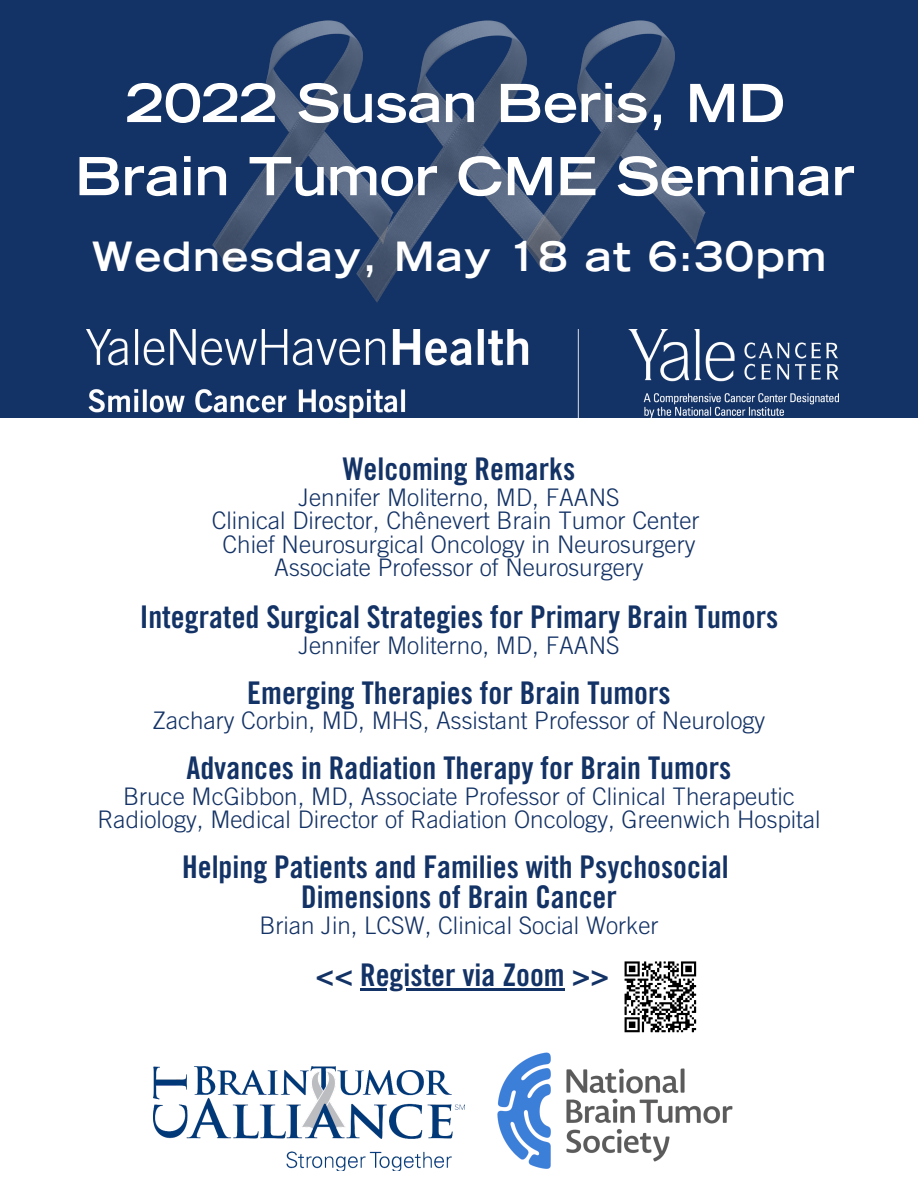
<style>
.page{position:relative;width:918px;height:1188px;background:#fff}
.page>*{position:absolute;margin:0;border:0;box-sizing:border-box;transform-origin:0 0}
.t1{font:700 expanded 52.5px "Trade Gothic LT Std";color:#fff}
.t2{font:700 expanded 40.5px "Trade Gothic LT Std";letter-spacing:.03em;color:#fff}
.t3{font:31.2px "Trade Gothic LT Std Bd Cn 20";color:#133265}
.t4{font:300 24.15px/23.7px "Trade Gothic LT Std";color:#133265;text-align:center}
</style>
<div class="page">
<img style="left:154px;top:1066px;width:310px;height:104px">
<div style="left:0;top:0;width:918px;height:417px;background:#133265"></div>
<img style="left:357px;top:21px;width:193px;height:281px">
<img style="left:524px;top:21px;width:181px;height:250px">
<img style="left:212px;top:21px;width:181px;height:250px">
<img style="left:87px;top:330px;width:751px;height:88px">
<img style="left:624px;top:961px;width:73px;height:72px">
<img style="left:497px;top:1052px;width:236px;height:117px">
<hr style="left:360px;top:988px;width:205px;height:2px;background:#133265">
<p class="t1" style="left:126px;top:84px;width:660px">2022 Susan Beris, MD</p>
<p class="t1" style="left:75px;top:157px;width:781px">Brain Tumor CME Seminar</p>
<p class="t2" style="left:92px;top:241px;width:736px">Wednesday, May 18 at 6:30pm</p>
<p class="t3" style="left:343px;top:457px;width:234px">Welcoming Remarks</p>
<p class="t4" style="left:298px;top:488px;width:323px">Jennifer Moliterno, MD, FAANS</p>
<p class="t4" style="left:212px;top:512px;width:489px">Clinical Director, Chênevert Brain Tumor Center</p>
<p class="t4" style="left:222px;top:536px;width:474px">Chief Neurosurgical Oncology in Neurosurgery</p>
<p class="t4" style="left:274px;top:559px;width:371px">Associate Professor of Neurosurgery</p>
<p class="t3" style="left:140px;top:606px;width:640px">Integrated Surgical Strategies for Primary Brain Tumors</p>
<p class="t4" style="left:298px;top:637px;width:323px">Jennifer Moliterno, MD, FAANS</p>
<p class="t3" style="left:247px;top:681px;width:425px">Emerging Therapies for Brain Tumors</p>
<p class="t4" style="left:153px;top:712px;width:614px">Zachary Corbin, MD, MHS, Assistant Professor of Neurology</p>
<p class="t3" style="left:187px;top:756px;width:546px">Advances in Radiation Therapy for Brain Tumors</p>
<p class="t4" style="left:97px;top:788px;width:725px">Bruce McGibbon, MD, Associate Professor of Clinical Therapeutic<br>Radiology, Medical Director of Radiation Oncology, Greenwich Hospital</p>
<p class="t3" style="left:182px;top:855px;width:548px">Helping Patients and Families with Psychosocial</p>
<p class="t3" style="left:301px;top:886px;width:317px">Dimensions of Brain Cancer</p>
<p class="t4" style="left:259px;top:917px;width:401px">Brian Jin, LCSW, Clinical Social Worker</p>
<p class="t3" style="left:316px;top:963px;width:295px">&lt;&lt; Register via Zoom &gt;&gt;</p>
</div>
